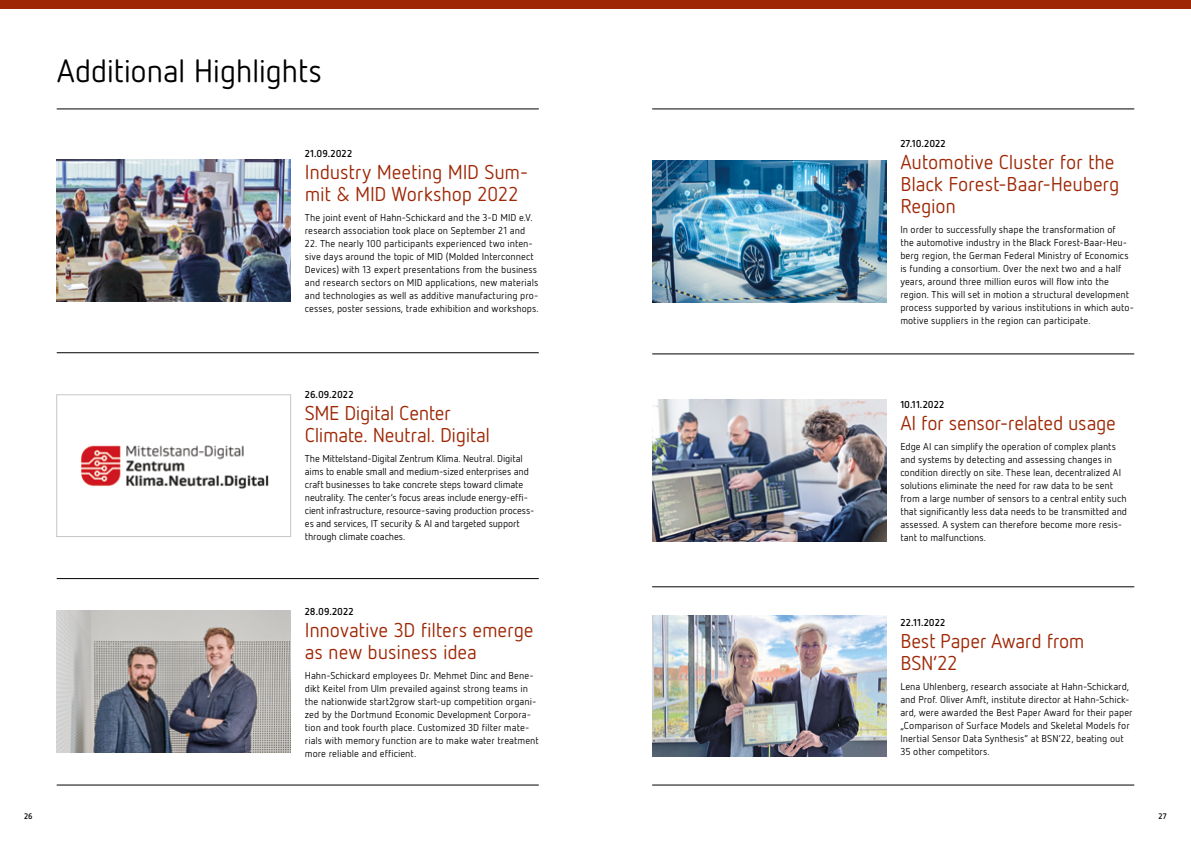
<style>
.page{position:relative;width:1191px;height:842px;background:#fff}
.page>*{position:absolute;margin:0;border:0;box-sizing:border-box;transform-origin:0 0}
.t1{font:32px "Netto OT";letter-spacing:-.02em;color:#000}
.t2{font:20px/22px "Netto OT";letter-spacing:-.01em;color:#9e2705}
.t3{font:10px/13px "Netto OT";letter-spacing:.005em;color:#000}
.t4{font:700 10px "Netto OT";color:#000}
.t5{font:700 8px "Netto OT";color:#000}
</style>
<div class="page">
<div style="left:0;top:0;width:1191px;height:9px;background:#9e2705"></div>
<hr style="left:57px;top:109px;width:482px;height:1px;background:#000">
<hr style="left:57px;top:785px;width:482px;height:1px;background:#000">
<hr style="left:57px;top:578px;width:482px;height:1px;background:#000">
<hr style="left:57px;top:352px;width:482px;height:1px;background:#000">
<hr style="left:652px;top:109px;width:482px;height:1px;background:#000">
<hr style="left:652px;top:785px;width:482px;height:1px;background:#000">
<hr style="left:652px;top:586px;width:482px;height:1px;background:#000">
<hr style="left:652px;top:354px;width:482px;height:1px;background:#000">
<img style="left:57px;top:160px;width:234px;height:142px">
<img style="left:81px;top:445px;width:188px;height:44px">
<div style="left:56px;top:394px;width:235px;height:143px;border:1px solid #c6c6c6"></div>
<img style="left:57px;top:611px;width:234px;height:142px">
<img style="left:652px;top:399px;width:234px;height:142px">
<img style="left:652px;top:615px;width:234px;height:142px">
<img style="left:652px;top:160px;width:234px;height:142px">
<h1 class="t1" style="left:57px;top:51px;width:267px">Additional Highlights</h1>
<p class="t4" style="left:305px;top:147px;width:49px">21.09.2022</p>
<h2 class="t2" style="left:305px;top:161px;width:225px">Industry Meeting MID Sum&shy;mit &amp; MID Workshop 2022</h2>
<p class="t3" style="left:305px;top:211px;width:229px">The joint event of Hahn-Schickard and the 3-D MID e.V. research association took place on September 21 and</p>
<p class="t3" style="left:305px;top:237px;width:235px">22. The nearly 100 participants experienced two inten&shy;sive days around the topic of MID (Molded Interconnect Devices) with 13 expert presentations from the business and research sectors on MID applications, new materials and technologies as well as additive manufacturing pro&shy;cesses, poster sessions, trade exhibition and workshops.</p>
<p class="t4" style="left:305px;top:388px;width:50px">26.09.2022</p>
<h2 class="t2" style="left:305px;top:402px;width:187px">SME Digital Center<br>Climate. Neutral. Digital</h2>
<p class="t3" style="left:305px;top:452px;width:231px">The Mittelstand-Digital Zentrum Klima. Neutral. Digital aims to enable small and medium-sized enterprises and craft businesses to take concrete steps toward climate neutrality. The center’s focus areas include energy-effi&shy;cient infrastructure, resource-saving production process&shy;es and services, IT security &amp; AI and targeted support through climate coaches.</p>
<p class="t4" style="left:305px;top:605px;width:50px">28.09.2022</p>
<h2 class="t2" style="left:305px;top:618px;width:230px">Innovative 3D filters emerge as new business idea</h2>
<p class="t3" style="left:305px;top:668px;width:235px">Hahn-Schickard employees Dr. Mehmet Dinc and Bene&shy;dikt Keitel from Ulm prevailed against strong teams in the nationwide start2grow start-up competition organi&shy;zed by the Dortmund Economic Development Corpora&shy;tion and took fourth place. Customized 3D filter mate&shy;rials with memory function are to make water treatment more reliable and efficient.</p>
<p class="t4" style="left:900px;top:137px;width:47px">27.10.2022</p>
<h2 class="t2" style="left:900px;top:150px;width:221px">Automotive Cluster for the<br>Black Forest-Baar-Heuberg<br>Region</h2>
<p class="t3" style="left:900px;top:223px;width:235px">In order to successfully shape the transformation of<br>the automotive industry in the Black Forest-Baar-Heu&shy;berg region, the German Federal Ministry of Economics is funding a consortium. Over the next two and a half years, around three million euros will flow into the region. This will set in motion a structural development process supported by various institutions in which auto&shy;motive suppliers in the region can participate.</p>
<p class="t4" style="left:900px;top:399px;width:45px">10.11.2022</p>
<h2 class="t2" style="left:900px;top:412px;width:217px">AI for sensor-related usage</h2>
<p class="t3" style="left:900px;top:440px;width:228px">Edge AI can simplify the operation of complex plants and systems by detecting and assessing changes in condition directly on site. These lean, decentralized AI solutions eliminate the need for raw data to be sent from a large number of sensors to a central entity such that significantly less data needs to be transmitted and assessed. A system can therefore become more resis&shy;tant to malfunctions.</p>
<p class="t4" style="left:900px;top:616px;width:47px">22.11.2022</p>
<h2 class="t2" style="left:900px;top:629px;width:186px">Best Paper Award from<br>BSN’22</h2>
<p class="t3" style="left:900px;top:679px;width:234px">Lena Uhlenberg, research associate at Hahn-Schickard, and Prof. Oliver Amft, institute director at Hahn-Schick&shy;ard, were awarded the Best Paper Award for their paper „Comparison of Surface Models and Skeletal Models for Inertial Sensor Data Synthesis“ at BSN‘22, beating out 35 other competitors.</p>
<p class="t5" style="left:24px;top:811px;width:10px">26</p>
<p class="t5" style="left:1158px;top:811px;width:10px">27</p>
</div>
